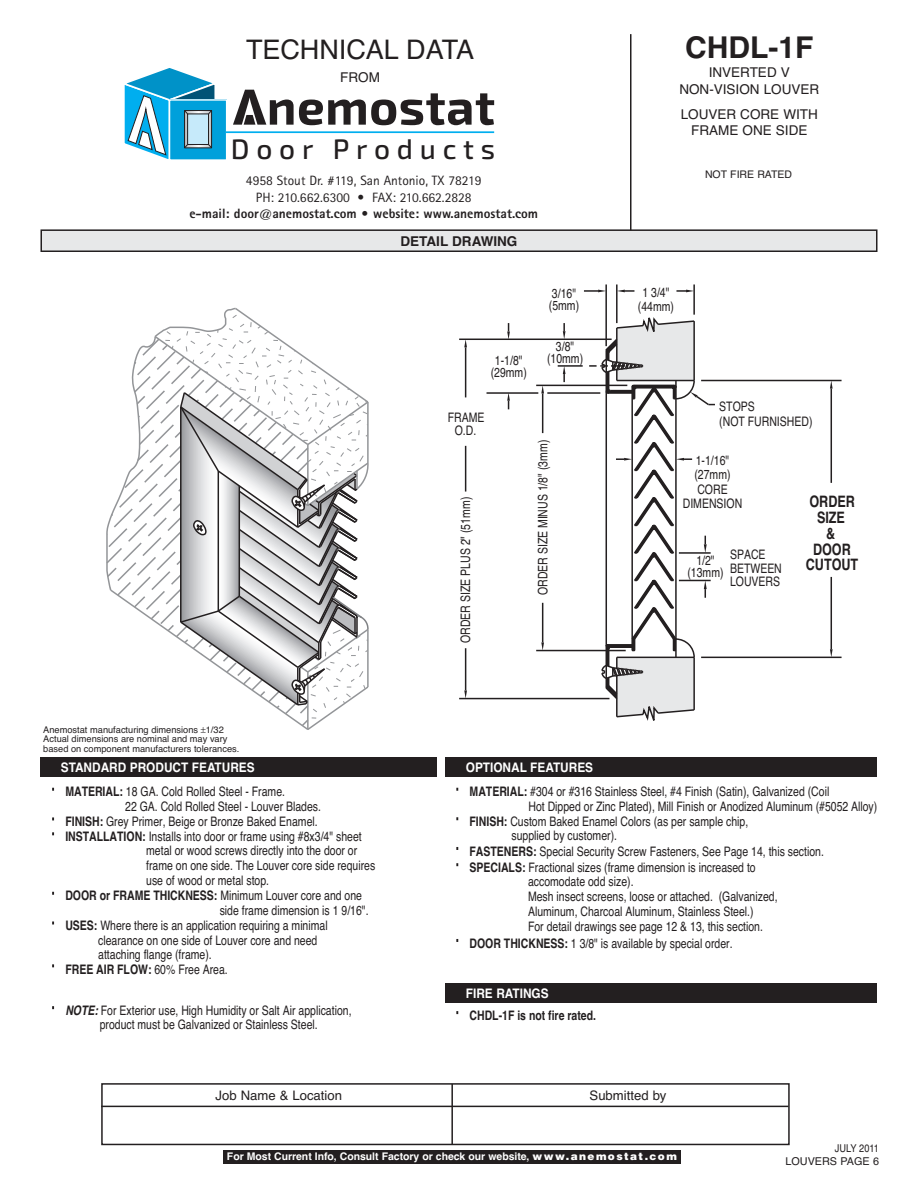
<style>
.page{position:relative;width:918px;height:1188px;background:#fff}
.page>*{position:absolute;margin:0;border:0;box-sizing:border-box;transform-origin:0 0}
.t1{font:700 30px "Helvetica";color:#231f20}
.t2{font:500 28.2px "Exo 2.0";letter-spacing:.24em;color:#231f20}
.t3{font:27px "Helvetica";color:#231f20}
.t4{font:700 15.75px/15.8px "Helvetica";color:#231f20;text-align:center;scale:.8 1}
.t5{font:13.5px/16.2px "Rotis Sans Serif";color:#231f20;text-align:center}
.t6{font:13.5px/16.2px "Helvetica";color:#231f20;text-align:center}
.t7{font:800 13.5px "Rotis Sans Serif";color:#231f20}
.t8{font:700 13.5px "Helvetica";color:#231f20}
.t9{font:700 13.2px "Helvetica";color:#fff;scale:.9 1}
.t10{font:13.2px "Helvetica";color:#231f20}
.t11{font:13.05px/12px "Helvetica";color:#231f20;text-align:center;scale:.8 1}
.t12{font:700 13.05px "Helvetica";color:#231f20;scale:.8 1}
.t13{font:10.8px/12.9px "Helvetica";color:#231f20;text-align:right;scale:.85 1}
.t14{font:700 10.5px "Helvetica";letter-spacing:-.005em;color:#fff}
.t15{font:10.5px "Helvetica";color:#231f20}
.t16{font:9.3px/9.8px "Helvetica";color:#231f20}
.s1{font-weight:700}
.s2{font-weight:400}
.s3{font-weight:700;font-style:italic}
.s4{font-weight:900}
</style>
<div class="page">
<div style="left:101px;top:1083px;width:689px;height:62px;border:2px solid #231f20"></div>
<hr style="left:451px;top:1084px;width:2px;height:60px;background:#231f20">
<hr style="left:101px;top:1106px;width:688px;height:1px;background:#231f20">
<div style="left:223px;top:1151px;width:458px;height:13px;background:#231f20"></div>
<hr style="left:693px;top:284px;width:2px;height:31px;background:#231f20">
<svg style="left:618px;top:290px;width:16px;height:2px"></svg>
<svg style="left:676px;top:290px;width:18px;height:2px"></svg>
<hr style="left:558px;top:365px;width:25px;height:2px;background:#231f20">
<svg style="left:563px;top:366px;width:3px;height:16px"></svg>
<svg style="left:507px;top:323px;width:3px;height:16px"></svg>
<svg style="left:507px;top:394px;width:3px;height:15px"></svg>
<svg style="left:563px;top:323px;width:3px;height:16px"></svg>
<hr style="left:536px;top:385px;width:91px;height:1px;background:#231f20">
<hr style="left:487px;top:392px;width:51px;height:2px;background:#231f20">
<hr style="left:547px;top:392px;width:53px;height:2px;background:#231f20">
<hr style="left:536px;top:650px;width:90px;height:1px;background:#231f20">
<hr style="left:542px;top:393px;width:1px;height:40px;background:#231f20">
<hr style="left:542px;top:603px;width:1px;height:39px;background:#231f20">
<svg style="left:541px;top:386px;width:3px;height:7px"></svg>
<svg style="left:541px;top:642px;width:3px;height:8px"></svg>
<hr style="left:459px;top:339px;width:153px;height:1px;background:#231f20">
<hr style="left:459px;top:698px;width:150px;height:1px;background:#231f20">
<hr style="left:465px;top:347px;width:1px;height:50px;background:#231f20">
<hr style="left:465px;top:648px;width:1px;height:42px;background:#231f20">
<svg style="left:464px;top:340px;width:3px;height:7px"></svg>
<svg style="left:464px;top:690px;width:3px;height:8px"></svg>
<hr style="left:701px;top:380px;width:141px;height:1px;background:#231f20">
<hr style="left:465px;top:446px;width:1px;height:46px;background:#231f20">
<hr style="left:701px;top:657px;width:141px;height:1px;background:#231f20">
<hr style="left:616px;top:284px;width:2px;height:39px;background:#231f20">
<hr style="left:605px;top:284px;width:2px;height:62px;background:#231f20">
<svg style="left:584px;top:290px;width:22px;height:2px"></svg>
<svg style="left:589px;top:311px;width:126px;height:410px"></svg>
<hr style="left:831px;top:389px;width:1px;height:94px;background:#231f20">
<hr style="left:831px;top:577px;width:1px;height:72px;background:#231f20">
<svg style="left:830px;top:381px;width:3px;height:8px"></svg>
<svg style="left:830px;top:649px;width:3px;height:8px"></svg>
<div style="left:41px;top:230px;width:836px;height:21px;background:#e7e8e9"></div>
<div style="left:40px;top:229px;width:838px;height:23px;border:2px solid #231f20"></div>
<hr style="left:630px;top:34px;width:2px;height:196px;background:#231f20">
<div style="left:40px;top:758px;width:397px;height:19px;background:#231f20"></div>
<div style="left:446px;top:758px;width:432px;height:19px;background:#231f20"></div>
<div style="left:446px;top:983px;width:432px;height:20px;background:#231f20"></div>
<svg style="left:233px;top:90px;width:261px;height:35px"></svg>
<div style="left:170px;top:100px;width:57px;height:60px;background:#00a0db"></div>
<div style="left:169px;top:99px;width:58px;height:62px;border:1px solid #fff"></div>
<svg style="left:124px;top:68px;width:96px;height:93px"></svg>
<hr style="left:226px;top:131px;width:268px;height:2px;background:#00aeef">
<svg style="left:106px;top:307px;width:263px;height:423px"></svg>
<h3 class="t3" style="left:246px;top:34px;width:230px">TECHNICAL DATA</h3>
<p class="t6" style="left:340px;top:69px;width:41px">FROM</p>
<h2 class="t2" style="left:231px;top:133px;width:266px">Door Products</h2>
<p class="t5" style="left:246px;top:174px;width:237px">4958 Stout Dr. #119, San Antonio, TX 78219<br>PH: 210.662.6300 • FAX: 210.662.2828</p>
<p class="t7" style="left:189px;top:208px;width:350px">e-mail: door@anemostat.com • website: www.anemostat.com</p>
<p class="t16" style="left:43px;top:724px;width:198px">Anemostat manufacturing dimensions 1/32<br>Actual dimensions are nominal and may vary based on component manufacturers tolerances.</p>
<p class="t8" style="left:401px;top:233px;width:118px">DETAIL DRAWING</p>
<p class="t11" style="left:491px;top:355px;width:47px">1-1/8" (29mm)</p>
<p class="t11" style="left:549px;top:288px;width:39px;text-align:left">3/16" (5mm)</p>
<p class="t11" style="left:547px;top:340px;width:47px">3/8" (10mm)</p>
<p class="t11" style="left:448px;top:411px;width:47px;line-height:13px">FRAME<br>O.D.</p>
<p class="t11" style="left:460px;top:643px;width:184px;rotate:-90deg">ORDER SIZE PLUS 2" (51mm)</p>
<p class="t11" style="left:537px;top:595px;width:196px;rotate:-90deg">ORDER SIZE MINUS 1/8" (3mm)</p>
<p class="t9" style="left:61px;top:760px;width:217px">STANDARD PRODUCT FEATURES</p>
<p class="t9" style="left:466px;top:760px;width:143px">OPTIONAL FEATURES</p>
<h1 class="t1" style="left:685px;top:30px;width:130px">CHDL-1F</h1>
<p class="t6" style="left:679px;top:65px;width:141px">INVERTED V<br>NON-VISION LOUVER</p>
<p class="t6" style="left:681px;top:106px;width:139px">LOUVER CORE WITH<br>FRAME ONE SIDE</p>
<p class="t15" style="left:705px;top:169px;width:89px">NOT FIRE RATED</p>
<p class="t11" style="left:638px;top:286px;width:47px;line-height:14px">1 3/4" (44mm)</p>
<p class="t11" style="left:719px;top:398px;width:118px;line-height:15.6px;text-align:left">STOPS<br>(NOT FURNISHED)</p>
<p class="t11" style="left:683px;top:453px;width:76px;line-height:14.2px">1-1/16" (27mm)<br>CORE<br>DIMENSION</p>
<p class="t11" style="left:730px;top:548px;width:66px;line-height:13px;text-align:left">SPACE<br>BETWEEN<br>LOUVERS</p>
<p class="t11" style="left:687px;top:554px;width:47px">1/2" (13mm)</p>
<p class="t4" style="left:806px;top:494px;width:67px">ORDER<br>SIZE<br>&amp;<br>DOOR<br>CUTOUT</p>
<p class="t11" style="left:125px;top:785px;width:246px;line-height:14.4px;text-align:left;text-indent:-60px"><span class="s1">MATERIAL:</span> 18 GA. Cold Rolled Steel - Frame.<br>22 GA. Cold Rolled Steel - Louver Blades.</p>
<p class="t11" style="left:65px;top:816px;width:317px"><span class="s1">FINISH:</span> Grey Primer, Beige or Bronze Baked Enamel.</p>
<p class="t11" style="left:65px;top:830px;width:372px"><span class="s1">INSTALLATION:</span> Installs into door or frame using #8x3/4" sheet</p>
<p class="t11" style="left:146px;top:845px;width:265px">metal or wood screws directly into the door or</p>
<p class="t11" style="left:146px;top:860px;width:288px">frame on one side. The Louver core side requires</p>
<p class="t11" style="left:146px;top:875px;width:155px">use of wood or metal stop.</p>
<p class="t11" style="left:65px;top:890px;width:372px"><span class="s1">DOOR or FRAME THICKNESS:</span> Minimum Louver core and one</p>
<p class="t11" style="left:220px;top:904px;width:188px">side frame dimension is 1 9/16".</p>
<p class="t11" style="left:65px;top:920px;width:329px"><span class="s1">USES:</span> Where there is an application requiring a minimal</p>
<p class="t11" style="left:98px;top:934px;width:276px">clearance on one side of Louver core and need</p>
<p class="t11" style="left:98px;top:949px;width:144px">attaching flange (frame).</p>
<p class="t12" style="left:65px;top:962px;width:205px">FREE AIR FLOW: <span class="s2">60% Free Area.</span></p>
<p class="t11" style="left:65px;top:1003px;width:359px;line-height:14.4px"><span class="s3">NOTE:</span> For Exterior use, High Humidity or Salt Air application, product must be Galvanized or Stainless Steel.</p>
<p class="t11" style="left:470px;top:786px;width:451px"><span class="s1">MATERIAL:</span> #304 or #316 Stainless Steel, #4 Finish (Satin), Galvanized (Coil</p>
<p class="t11" style="left:470px;top:815px;width:350px"><span class="s1">FINISH:</span> Custom Baked Enamel Colors (as per sample chip,</p>
<p class="t11" style="left:470px;top:845px;width:445px"><span class="s1">FASTENERS:</span> Special Security Screw Fasteners, See Page 14, this section.</p>
<p class="t11" style="left:528px;top:800px;width:437px">Hot Dipped or Zinc Plated), Mill Finish or Anodized Aluminum (#5052 Alloy)</p>
<p class="t11" style="left:512px;top:830px;width:133px">supplied by customer).</p>
<p class="t11" style="left:528px;top:860px;width:313px;line-height:14.7px;text-align:left;text-indent:-58px"><span class="s1">SPECIALS:</span> Fractional sizes (frame dimension is increased to accomodate odd size).<br>Mesh insect screens, loose or attached. (Galvanized, Aluminum, Charcoal Aluminum, Stainless Steel.)</p>
<p class="t11" style="left:528px;top:920px;width:295px">For detail drawings see page 12 &amp; 13, this section.</p>
<p class="t11" style="left:470px;top:937px;width:330px"><span class="s1">DOOR THICKNESS:</span> 1 3/8" is available by special order.</p>
<p class="t9" style="left:466px;top:986px;width:93px">FIRE RATINGS</p>
<p class="t12" style="left:470px;top:1008px;width:160px">CHDL-1F is not fire rated.</p>
<p class="t10" style="left:216px;top:1087px;width:128px">Job Name &amp; Location</p>
<p class="t10" style="left:590px;top:1087px;width:78px">Submitted by</p>
<p class="t14" style="left:227px;top:1151px;width:451px">For Most Current Info, Consult Factory or check our website, <span class="s4">www.anemostat .com</span></p>
<p class="t13" style="left:786px;top:1142px;width:111px">JULY 2011<br>LOUVERS PAGE 6</p>
</div>
